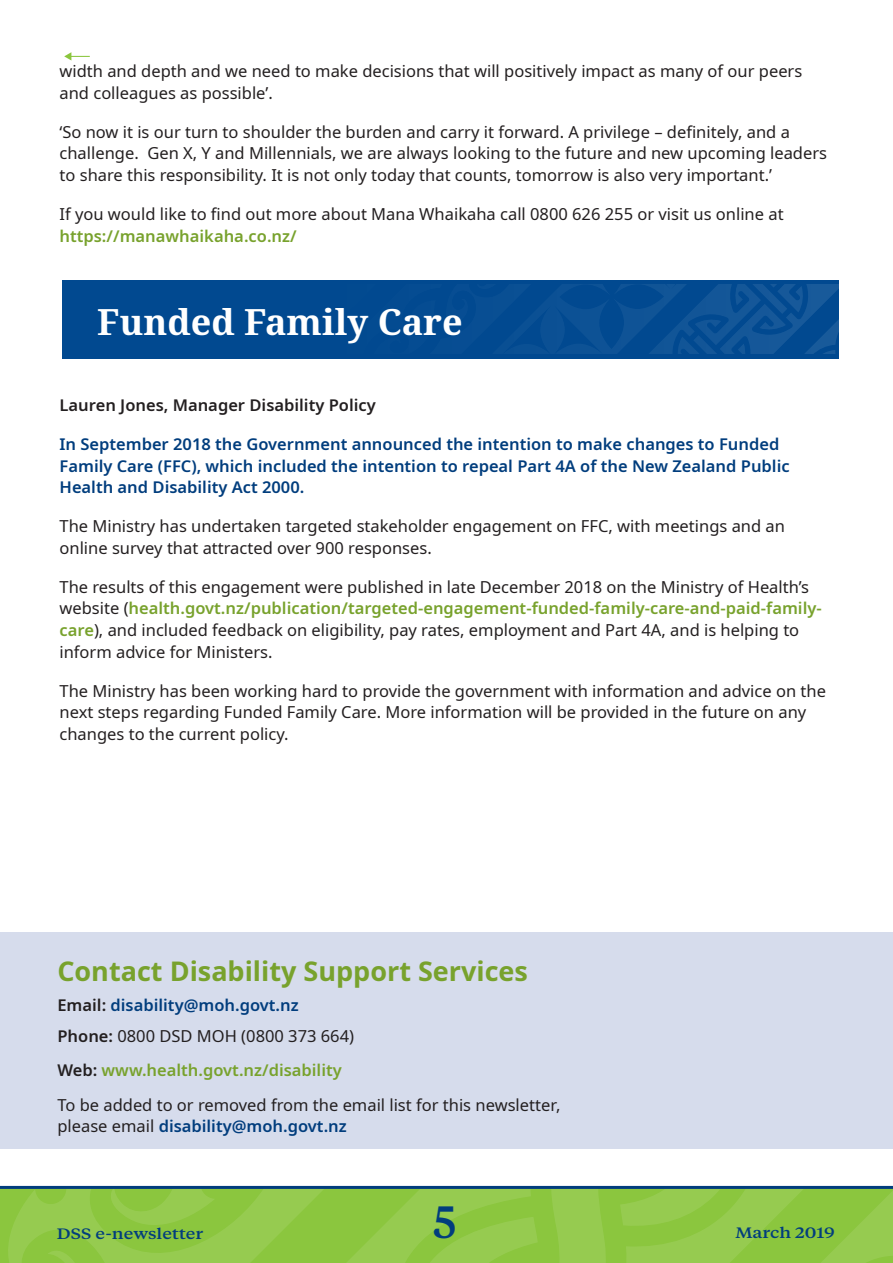
<style>
.page{position:relative;width:893px;height:1263px;background:#fff}
.page>*{position:absolute;margin:0;border:0;box-sizing:border-box;transform-origin:0 0}
.t1{font:500 45px "Tiempos Text";color:#013d7d}
.Headline{font:700 36px "Noto Serif";color:#fff}
.Head_-_no_line{font:700 27px "Noto Sans";color:#78a22d}
.Body_text{font:16.5px/21.8px "Noto Sans";color:#231f20}
.Body_text_1st_para{font:600 16.5px/21.8px "Noto Sans";color:#013d7d}
.Body_text-2{font:600 16.5px "Noto Sans";color:#231f20}
.Body_text-3{font:600 16.5px "Noto Sans";color:#78a22d}
.Body_text-4{font:600 16.5px "Noto Sans";color:#013d7d}
.t2{font:500 15px "Tiempos Text";color:#013d7d;scale:1.2 1}
.s1{font-weight:600;color:#78a22d}
.s2{color:#231f20}
.s3{font-weight:600}
.s4{font-weight:600;color:#013d7d}
</style>
<div class="page">
<svg style="left:0;top:1189px;width:893px;height:74px;background:#90c846"></svg>
<hr style="left:0;top:1186px;width:893px;height:3px;background:#013d7d">
<svg style="left:64px;top:52px;width:26px;height:9px"></svg>
<div style="left:62px;top:280px;width:777px;height:79px;background:#014990"></div>
<svg style="left:557px;top:285px;width:282px;height:68px"></svg>
<div style="left:0;top:932px;width:893px;height:216px;background:#d6dcec"></div>
<p class="Body_text" style="left:60px;top:61px;width:744px">width and depth and we need to make decisions that will positively impact as many of our peers and colleagues as possible’.</p>
<p class="Body_text" style="left:60px;top:121px;width:769px">‘So now it is our turn to shoulder the burden and carry it forward. A privilege – definitely, and a challenge. Gen X, Y and Millennials, we are always looking to the future and new upcoming leaders to share this responsibility. It is not only today that counts, tomorrow is also very important.’</p>
<p class="Body_text" style="left:60px;top:203px;width:726px">If you would like to find out more about Mana Whaikaha call 0800 626 255 or visit us online at <span class="s1">https://manawhaikaha.co.nz/</span></p>
<p class="Headline" style="left:97px;top:297px;width:367px">Funded Family Care</p>
<p class="Body_text-2" style="left:60px;top:393px;width:318px">Lauren Jones, Manager Disability Policy</p>
<p class="Body_text_1st_para" style="left:60px;top:433px;width:732px">In September 2018 the Government announced the intention to make changes to Funded<br>Family Care (FFC), which included the intention to repeal Part 4A of the New Zealand Public<br>Health and Disability Act 2000.</p>
<p class="Body_text" style="left:60px;top:515px;width:727px">The Ministry has undertaken targeted stakeholder engagement on FFC, with meetings and an online survey that attracted over 900 responses.</p>
<p class="Body_text" style="left:60px;top:576px;width:764px">The results of this engagement were published in late December 2018 on the Ministry of Health’s website (<span class="s1">health.govt.nz/publication/targeted-engagement-funded-family-care-and-paid-family&shy;care</span>), and included feedback on eligibility, pay rates, employment and Part 4A, and is helping to inform advice for Ministers.</p>
<p class="Body_text" style="left:60px;top:680px;width:768px">The Ministry has been working hard to provide the government with information and advice on the next steps regarding Funded Family Care. More information will be provided in the future on any changes to the current policy.</p>
<p class="Head_-_no_line" style="left:57px;top:952px;width:472px">Contact Disability Support Services</p>
<p class="Body_text-4" style="left:57px;top:994px;width:243px"><span class="s2">Email:</span> disability@moh.govt.nz</p>
<p class="Body_text" style="left:57px;top:1025px;width:298px"><span class="s3">Phone:</span> 0800 DSD MOH (0800 373 664)</p>
<p class="Body_text-3" style="left:57px;top:1058px;width:286px"><span class="s2">Web:</span> www.health.govt.nz/disability</p>
<p class="Body_text" style="left:57px;top:1094px;width:505px">To be added to or removed from the email list for this newsletter, please email <span class="s4">disability@moh.govt.nz</span></p>
<p class="t2" style="left:57px;top:1224px;width:124px">DSS e-newsletter</p>
<h1 class="t1" style="left:433px;top:1192px;width:25px">5</h1>
<p class="t2" style="left:735px;top:1223px;width:84px">March 2019</p>
</div>
